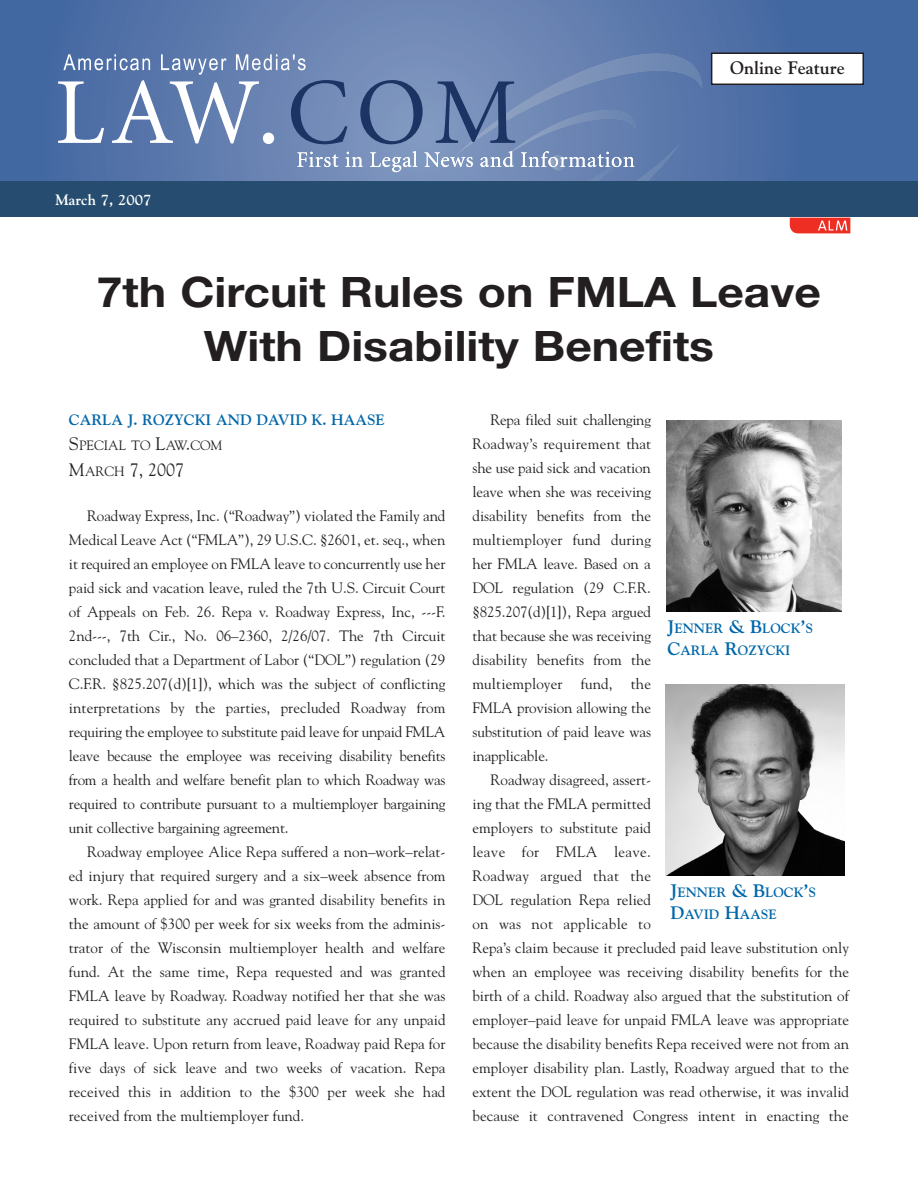
<style>
.page{position:relative;width:918px;height:1188px;background:#fff}
.page>*{position:absolute;margin:0;border:0;box-sizing:border-box;transform-origin:0 0}
.t1{font:700 42px/54px "Helvetica Neue";color:#231f20;text-align:center;scale:1.1 1}
.t2{font:700 18px "Goudy";color:#231f20}
.t3{font:18px "Goudy";color:#231f20}
.t4{font:15px/24px "Goudy";color:#231f20;text-align:justify}
.t5{font:700 15px "Goudy";color:#0067aa}
.t6{font:700 15px "Goudy";color:#fff}
.t7{font:700 13.5px/21.6px "Goudy";color:#0067aa}
.t8{font:13.5px "Goudy";color:#231f20}
.s1{font-size:18px}
.s2{font-size:13.5px}
</style>
<div class="page">
<svg style="left:0;top:0;width:918px;height:181px;background:#4f70a6"></svg>
<svg style="left:58px;top:37px;width:644px;height:144px;background:#6d86b3"></svg>
<div style="left:0;top:181px;width:918px;height:36px;background:#264c6f"></div>
<div style="left:712px;top:53px;width:151px;height:31px;background:#fff"></div>
<div style="left:711px;top:52px;width:153px;height:33px;border:2px solid #231f20"></div>
<svg style="left:789px;top:218px;width:61px;height:16px"></svg>
<svg style="left:790px;top:218px;width:60px;height:15px"></svg>
<img style="left:666px;top:420px;width:176px;height:191px">
<img style="left:666px;top:684px;width:178px;height:191px">
<p class="t6" style="left:56px;top:194px;width:97px">March 7, 2007</p>
<p class="t2" style="left:730px;top:60px;width:116px">Online Feature</p>
<h1 class="t1" style="left:97px;top:269px;width:660px">7th Circuit Rules on FMLA Leave<br>With Disability Benefits</h1>
<p class="t5" style="left:69px;top:413px;width:317px">CARLA J. ROZYCKI AND DAVID K. HAASE</p>
<p class="t8" style="left:69px;top:440px;width:155px"><span class="s1">S</span>PECIAL TO <span class="s1">L</span>AW<span class="s1">.</span>COM</p>
<p class="t3" style="left:69px;top:462px;width:117px">M<span class="s2">ARCH</span> 7, 2007</p>
<p class="t4" style="left:69px;top:505px;width:378px;text-indent:18px">Roadway Express, Inc. (“Roadway”) violated the Family and Medical Leave Act (“FMLA”), 29 U.S.C. §2601, et. seq., when it required an employee on FMLA leave to concurrently use her paid sick and vacation leave, ruled the 7th U.S. Circuit Court of Appeals on Feb. 26. Repa v. Roadway Express, Inc, ---F.<br>2nd---, 7th Cir., No. 06–2360, 2/26/07. The 7th Circuit concluded that a Department of Labor (“DOL”) regulation (29<br>C.F.R. §825.207(d)[1]), which was the subject of conflicting interpretations by the parties, precluded Roadway from requiring the employee to substitute paid leave for unpaid FMLA leave because the employee was receiving disability benefits from a health and welfare benefit plan to which Roadway was required to contribute pursuant to a multiemployer bargaining unit collective bargaining agreement.</p>
<p class="t4" style="left:69px;top:841px;width:378px;text-indent:18px">Roadway employee Alice Repa suffered a non–work–relat&shy;ed injury that required surgery and a six–week absence from work. Repa applied for and was granted disability benefits in the amount of $300 per week for six weeks from the adminis&shy;trator of the Wisconsin multiemployer health and welfare fund. At the same time, Repa requested and was granted FMLA leave by Roadway. Roadway notified her that she was required to substitute any accrued paid leave for any unpaid FMLA leave. Upon return from leave, Roadway paid Repa for five days of sick leave and two weeks of vacation. Repa received this in addition to the $300 per week she had received from the multiemployer fund.</p>
<p class="t4" style="left:472px;top:409px;width:180px;text-indent:18px">Repa filed suit challenging Roadway’s requirement that she use paid sick and vacation leave when she was receiving disability benefits from the multiemployer fund during her FMLA leave. Based on a DOL regulation (29 C.F.R. §825.207(d)[1]), Repa argued that because she was receiving disability benefits from the multiemployer fund, the FMLA provision allowing the substitution of paid leave was inapplicable.</p>
<p class="t4" style="left:472px;top:769px;width:378px;text-align:left;text-indent:18px">Roadway disagreed, assert-<br>ing that the FMLA permitted<br>employers to substitute paid<br>leave for FMLA leave.<br>Roadway argued that the<br>DOL regulation Repa relied<br>on was not applicable to<br>Repa’s claim because it precluded paid leave substitution only when an employee was receiving disability benefits for the birth of a child. Roadway also argued that the substitution of employer–paid leave for unpaid FMLA leave was appropriate because the disability benefits Repa received were not from an employer disability plan. Lastly, Roadway argued that to the extent the DOL regulation was read otherwise, it was invalid because it contravened Congress intent in enacting the</p>
<p class="t7" style="left:667px;top:619px;width:147px"><span class="s1">J</span>ENNER <span class="s1">&amp; B</span>LOCK<span class="s1">’</span>S<br><span class="s1">C</span>ARLA <span class="s1">R</span>OZYCKI</p>
<p class="t7" style="left:670px;top:883px;width:147px"><span class="s1">J</span>ENNER <span class="s1">&amp; B</span>LOCK<span class="s1">’</span>S<br><span class="s1">D</span>AVID <span class="s1">H</span>AASE</p>
</div>
